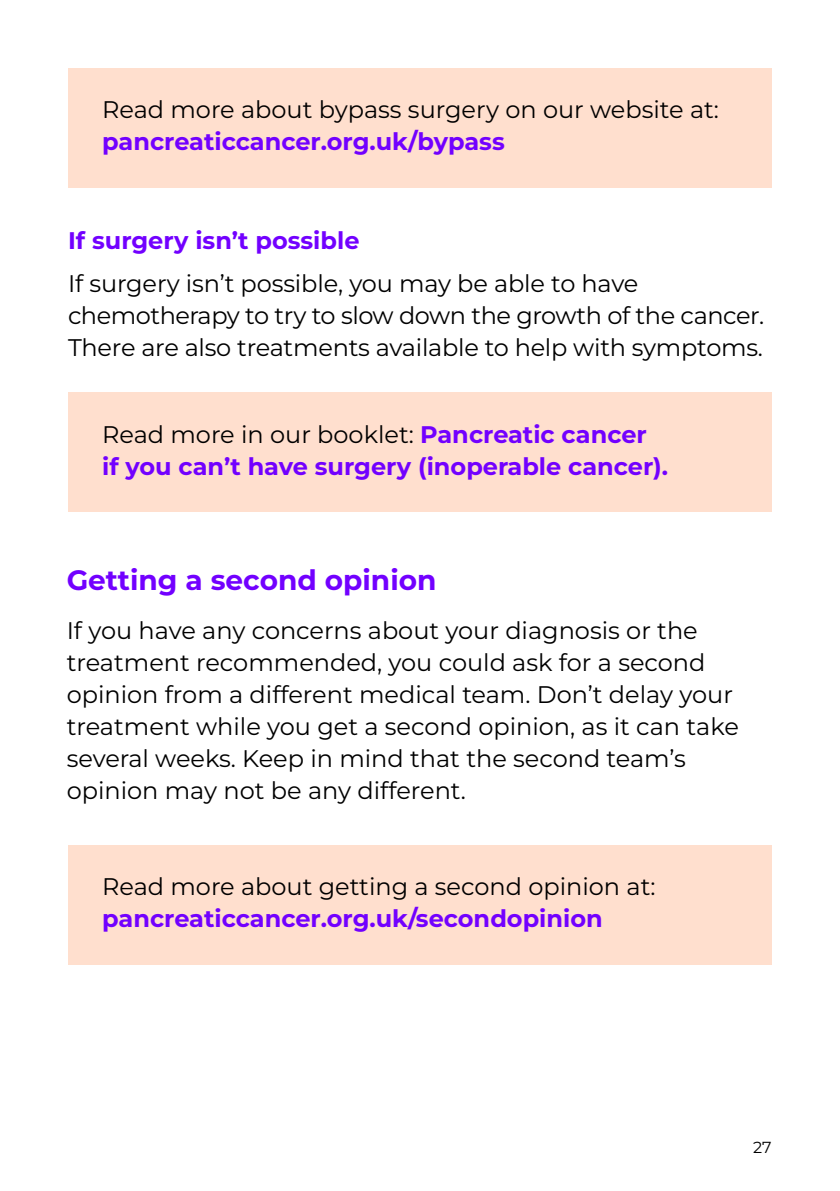
<style>
.page{position:relative;width:840px;height:1191px;background:#fff}
.page>*{position:absolute;margin:0;border:0;box-sizing:border-box;transform-origin:0 0}
.t1{font:700 28px "Montserrat";color:#7200ff}
.t2{font:24px/32px "Montserrat";color:#000}
.t3{font:700 24px/32px "Montserrat";color:#7200ff}
.t4{font:16px "Montserrat";color:#000}
.s1{font-weight:400;color:#000}
</style>
<div class="page">
<div style="left:68px;top:68px;width:703px;height:119px;background:#ffdfce"></div>
<div style="left:68px;top:393px;width:703px;height:119px;background:#ffdfce"></div>
<div style="left:68px;top:845px;width:703px;height:119px;background:#ffdfce"></div>
<p class="t2" style="left:102px;top:93px;width:618px">Read more about bypass surgery on our website at:</p>
<p class="t3" style="left:102px;top:124px;width:404px">pancreaticcancer.org.uk/bypass</p>
<p class="t3" style="left:68px;top:223px;width:293px">If surgery isn’t possible</p>
<p class="t2" style="left:68px;top:267px;width:697px">If surgery isn’t possible, you may be able to have chemotherapy to try to slow down the growth of the cancer.<br>There are also treatments available to help with symptoms.</p>
<p class="t3" style="left:102px;top:417px;width:567px"><span class="s1">Read more in our booklet:</span> Pancreatic cancer if you can’t have surgery (inoperable cancer).</p>
<p class="t1" style="left:67px;top:560px;width:371px">Getting a second opinion</p>
<p class="t2" style="left:67px;top:613px;width:673px">If you have any concerns about your diagnosis or the treatment recommended, you could ask for a second opinion from a different medical team. Don’t delay your treatment while you get a second opinion, as it can take several weeks. Keep in mind that the second team’s opinion may not be any different.</p>
<p class="t2" style="left:102px;top:870px;width:554px">Read more about getting a second opinion at:</p>
<p class="t3" style="left:102px;top:901px;width:501px">pancreaticcancer.org.uk/secondopinion</p>
<p class="t4" style="left:752px;top:1135px;width:20px">27</p>
</div>
